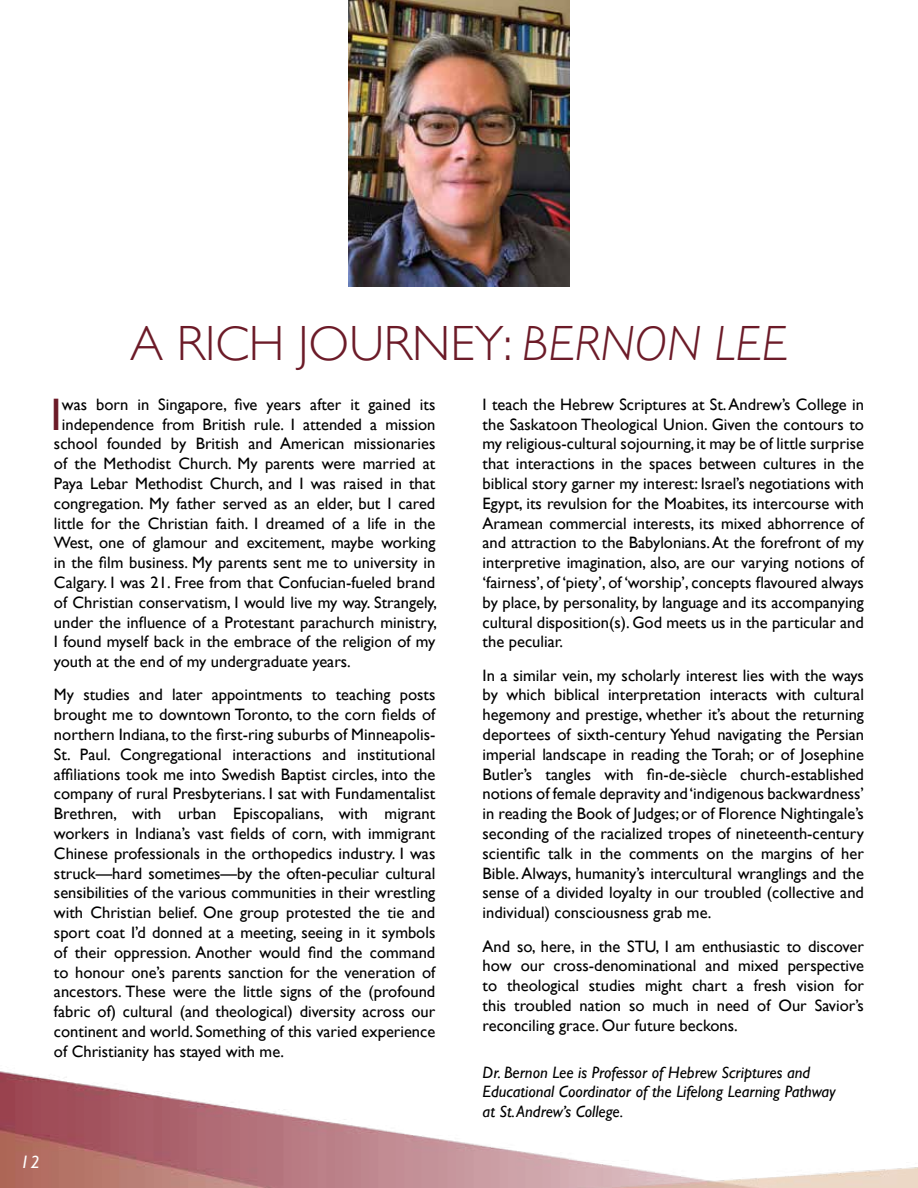
<style>
.page{position:relative;width:918px;height:1188px;background:#fff}
.page>*{position:absolute;margin:0;border:0;box-sizing:border-box;transform-origin:0 0}
.t1{font:300 49.5px "Gill Sans";color:#6c1b28}
.t2{font:45.6px "Gill Sans";color:#6c1b28}
.t3{font:italic 18px "Gill Sans";color:#fff}
.t4{font:16.5px/19.8px "Gill Sans";color:#000;text-align:justify}
.t5{font:italic 16.5px/19.8px "Gill Sans";color:#000}
.s1{font-style:italic}
</style>
<div class="page">
<img style="left:0;top:1071px;width:918px;height:117px">
<img style="left:348px;top:0;width:222px;height:287px">
<p class="t3" style="left:20px;top:1151px;width:21px">12</p>
<h1 class="t1" style="left:130px;top:305px;width:660px">A RICH JOURNEY: <span class="s1">BERNON LEE</span></h1>
<h2 class="t2" style="left:51px;top:387px;width:13px">I</h2>
<p class="t4" style="left:62px;top:394px;width:375px">was born in Singapore, five years after it gained its</p>
<p class="t4" style="left:62px;top:414px;width:375px">independence from British rule. I attended a mission</p>
<p class="t4" style="left:54px;top:434px;width:383px">school founded by British and American missionaries</p>
<p class="t4" style="left:54px;top:454px;width:383px">of the Methodist Church. My parents were married at</p>
<p class="t4" style="left:54px;top:473px;width:383px">Paya Lebar Methodist Church, and I was raised in that</p>
<p class="t4" style="left:54px;top:493px;width:383px">congregation. My father served as an elder, but I cared</p>
<p class="t4" style="left:54px;top:513px;width:383px">little for the Christian faith. I dreamed of a life in the</p>
<p class="t4" style="left:54px;top:533px;width:383px">West, one of glamour and excitement, maybe working</p>
<p class="t4" style="left:54px;top:553px;width:383px">in the film business. My parents sent me to university in</p>
<p class="t4" style="left:54px;top:572px;width:383px">Calgary. I was 21. Free from that Confucian-fueled brand</p>
<p class="t4" style="left:54px;top:592px;width:385px">of Christian conservatism, I would live my way. Strangely,</p>
<p class="t4" style="left:54px;top:612px;width:385px">under the influence of a Protestant parachurch ministry,</p>
<p class="t4" style="left:54px;top:632px;width:383px">I found myself back in the embrace of the religion of my</p>
<p class="t4" style="left:54px;top:652px;width:298px">youth at the end of my undergraduate years.</p>
<p class="t4" style="left:54px;top:685px;width:383px">My studies and later appointments to teaching posts brought me to downtown Toronto, to the corn fields of northern Indiana, to the first-ring suburbs of Minneapolis-St. Paul. Congregational interactions and institutional affiliations took me into Swedish Baptist circles, into the company of rural Presbyterians. I sat with Fundamentalist Brethren, with urban Episcopalians, with migrant workers in Indiana’s vast fields of corn, with immigrant Chinese professionals in the orthopedics industry. I was struck—hard sometimes—by the often-peculiar cultural sensibilities of the various communities in their wrestling with Christian belief. One group protested the tie and sport coat I’d donned at a meeting, seeing in it symbols of their oppression. Another would find the command to honour one’s parents sanction for the veneration of ancestors. These were the little signs of the (profound fabric of) cultural (and theological) diversity across our continent and world. Something of this varied experience of Christianity has stayed with me.</p>
<p class="t4" style="left:483px;top:394px;width:383px">I teach the Hebrew Scriptures at St. Andrew’s College in the Saskatoon Theological Union. Given the contours to my religious-cultural sojourning, it may be of little surprise that interactions in the spaces between cultures in the biblical story garner my interest: Israel’s negotiations with Egypt, its revulsion for the Moabites, its intercourse with Aramean commercial interests, its mixed abhorrence of and attraction to the Babylonians. At the forefront of my interpretive imagination, also, are our varying notions of ‘fairness’, of ‘piety’, of ‘worship’, concepts flavoured always by place, by personality, by language and its accompanying cultural disposition(s). God meets us in the particular and the peculiar.</p>
<p class="t4" style="left:483px;top:665px;width:383px">In a similar vein, my scholarly interest lies with the ways by which biblical interpretation interacts with cultural hegemony and prestige, whether it’s about the returning deportees of sixth-century Yehud navigating the Persian imperial landscape in reading the Torah; or of Josephine Butler’s tangles with fin-de-siècle church-established notions of female depravity and ‘indigenous backwardness’ in reading the Book of Judges; or of Florence Nightingale’s seconding of the racialized tropes of nineteenth-century scientific talk in the comments on the margins of her Bible. Always, humanity’s intercultural wranglings and the sense of a divided loyalty in our troubled (collective and individual) consciousness grab me.</p>
<p class="t4" style="left:483px;top:936px;width:383px">And so, here, in the STU, I am enthusiastic to discover how our cross-denominational and mixed perspective to theological studies might chart a fresh vision for this troubled nation so much in need of Our Savior’s reconciling grace. Our future beckons.</p>
<p class="t5" style="left:483px;top:1062px;width:354px">Dr. Bernon Lee is Professor of Hebrew Scriptures and<br>Educational Coordinator of the Lifelong Learning Pathway at St. Andrew’s College.</p>
</div>
